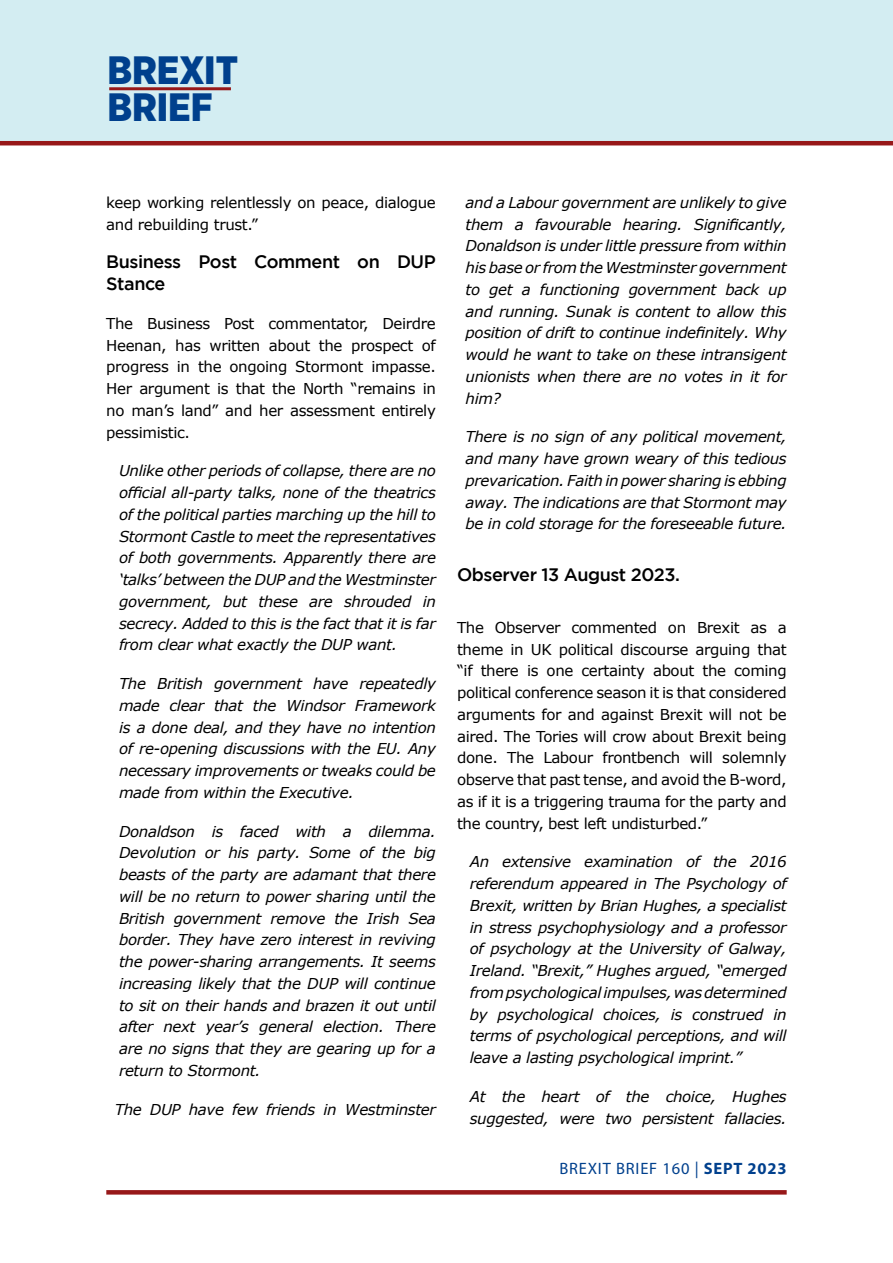
<style>
.page{position:relative;width:893px;height:1263px;background:#fff}
.page>*{position:absolute;margin:0;border:0;box-sizing:border-box;transform-origin:0 0}
.t1{font:900 39.6px/37.5px "Gotham Narrow";color:#00408d}
.t2{font:500 18px/21.8px "Gotham";letter-spacing:-.025em;color:#000}
.t3{font:16.5px "Myriad Pro";letter-spacing:.05em;color:#00408d}
.t4{font:italic 15px/21.8px "Verdana";letter-spacing:-.025em;color:#000;text-align:justify}
.t5{font:15px/21.8px "Verdana";letter-spacing:-.025em;color:#000;text-align:justify}
.s1{font-weight:700}
</style>
<div class="page">
<div style="left:0;top:0;width:893px;height:142px;background:#d3edf2"></div>
<hr style="left:0;top:141px;width:893px;height:4px;background:#971819">
<hr style="left:109px;top:87px;width:122px;height:3px;background:#971819">
<svg style="left:106px;top:1190px;width:681px;height:4px;background:#991d1e"></svg>
<h1 class="t1" style="left:107px;top:51px;width:132px">BREXIT<br>BRIEF</h1>
<p class="t5" style="left:106px;top:191px;width:331px">keep working relentlessly on peace, dialogue and rebuilding trust.”</p>
<p class="t2" style="left:106px;top:251px;width:331px">Business Post Comment on DUP<br>Stance</p>
<p class="t5" style="left:106px;top:312px;width:331px">The Business Post commentator, Deirdre Heenan, has written about the prospect of progress in the ongoing Stormont impasse.<br>Her argument is that the North “remains in no man’s land” and her assessment entirely pessimistic.</p>
<p class="t4" style="left:119px;top:460px;width:318px">Unlike other periods of collapse, there are no official all-party talks, none of the theatrics of the political parties marching up the hill to Stormont Castle to meet the representatives of both governments. Apparently there are ‘talks’ between the DUP and the Westminster government, but these are shrouded in secrecy. Added to this is the fact that it is far from clear what exactly the DUP want.</p>
<p class="t4" style="left:119px;top:673px;width:318px">The British government have repeatedly made clear that the Windsor Framework is a done deal, and they have no intention of re-opening discussions with the EU. Any necessary improvements or tweaks could be made from within the Executive.</p>
<p class="t4" style="left:119px;top:820px;width:318px">Donaldson is faced with a dilemma.<br>Devolution or his party. Some of the big beasts of the party are adamant that there will be no return to power sharing until the British government remove the Irish Sea border. They have zero interest in reviving the power-sharing arrangements. It seems increasing likely that the DUP will continue to sit on their hands and brazen it out until after next year’s general election. There are no signs that they are gearing up for a return to Stormont.</p>
<p class="t4" style="left:115px;top:1098px;width:323px">The DUP have few friends in Westminster</p>
<p class="t4" style="left:466px;top:191px;width:323px">and a Labour government are unlikely to give them a favourable hearing. Significantly, Donaldson is under little pressure from within his base or from the Westminster government to get a functioning government back up and running. Sunak is content to allow this position of drift to continue indefinitely. Why would he want to take on these intransigent unionists when there are no votes in it for him?</p>
<p class="t4" style="left:466px;top:426px;width:323px">There is no sign of any political movement, and many have grown weary of this tedious prevarication. Faith in power sharing is ebbing away. The indications are that Stormont may be in cold storage for the foreseeable future.</p>
<p class="t2" style="left:457px;top:563px;width:224px">Observer 13 August 2023.</p>
<p class="t5" style="left:457px;top:616px;width:331px">The Observer commented on Brexit as a theme in UK political discourse arguing that “if there is one certainty about the coming political conference season it is that considered arguments for and against Brexit will not be aired. The Tories will crow about Brexit being done. The Labour frontbench will solemnly observe that past tense, and avoid the B-word, as if it is a triggering trauma for the party and the country, best left undisturbed.”</p>
<p class="t4" style="left:470px;top:851px;width:318px">An extensive examination of the 2016 referendum appeared in The Psychology of Brexit, written by Brian Hughes, a specialist in stress psychophysiology and a professor of psychology at the University of Galway, Ireland. “Brexit,” Hughes argued, “emerged from psychological impulses, was determined by psychological choices, is construed in terms of psychological perceptions, and will leave a lasting psychological imprint.”</p>
<p class="t4" style="left:470px;top:1085px;width:318px">At the heart of the choice, Hughes suggested, were two persistent fallacies.</p>
<p class="t3" style="left:559px;top:1158px;width:229px">BREXIT BRIEF 160 | <span class="s1">SEPT 2023</span></p>
</div>
